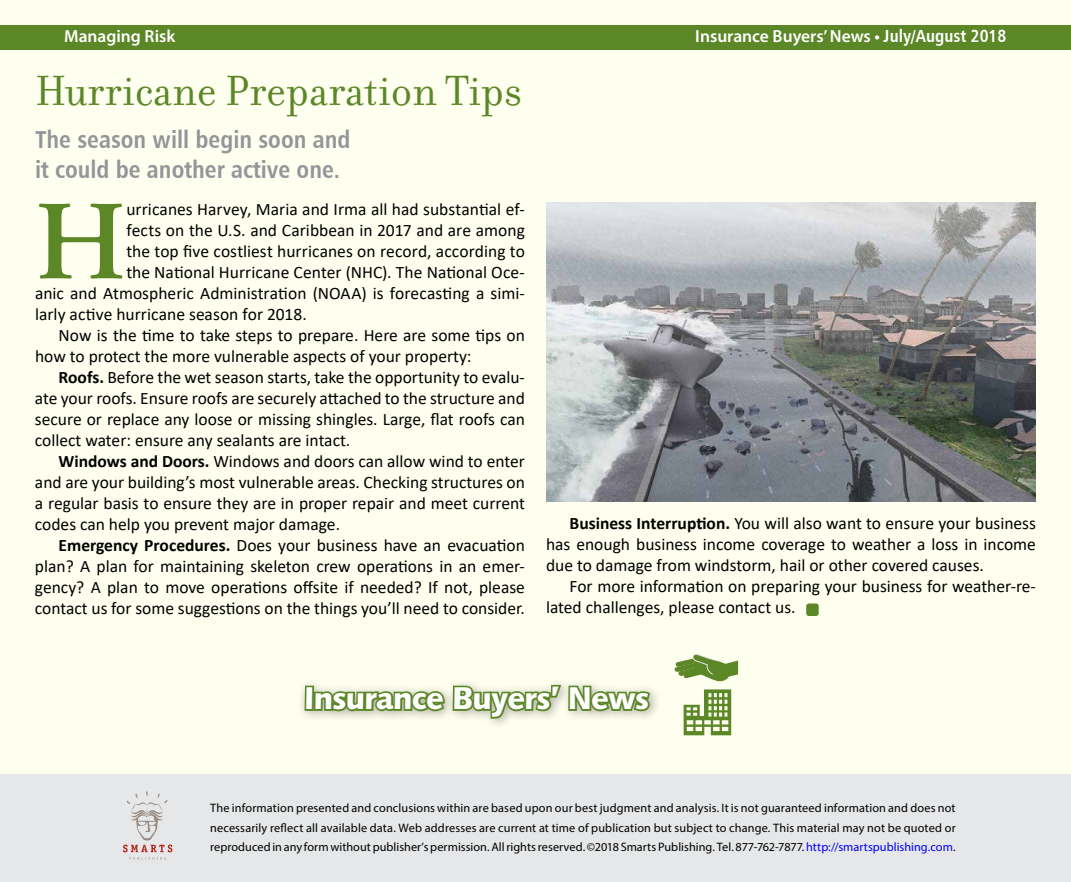
<style>
.page{position:relative;width:1071px;height:882px;background:#fff}
.page>*{position:absolute;margin:0;border:0;box-sizing:border-box;transform-origin:0 0}
.t1{font:600 112.52px "Adobe Garamond Pro";color:#5c8727}
.t2{font:45.5px "Filosofia";color:#5c8727}
.t3{font:31.5px "Humanist 531 BT Black A";letter-spacing:-.025em;color:#fff}
.t4{font:24.5px/29.4px "Humanist 777 BT Bold Condensed B";color:#939598}
.t5{font:17.5px/21px "Calibri";color:#000;text-align:justify}
.t6{font:600 17.5px "Myriad Pro";color:#fff}
.t7{font:12.25px/19.2px "Myriad Pro";color:#000;text-align:justify}
.s1{font-weight:700}
.s2{font-family:"Humanist 777 BT Bold Condensed B";font-weight:400}
.s3{color:#00f}
</style>
<div class="page">
<div style="left:1px;top:1px;width:1070px;height:881px;background:#fffff0"></div>
<div style="left:0;top:25px;width:1071px;height:24px;background:#5c8727"></div>
<div style="left:0;top:775px;width:1071px;height:107px;background:#e6e7e8"></div>
<svg style="left:123px;top:791px;width:49px;height:69px"></svg>
<svg style="left:675px;top:654px;width:63px;height:28px"></svg>
<svg style="left:684px;top:689px;width:47px;height:46px"></svg>
<div style="left:297px;top:677px;width:364px;height:53px;background:#000;opacity:.3"></div>
<div style="left:305px;top:686px;width:9px;height:25px;border:4px solid #5c8727"></div>
<svg style="left:312px;top:677px;width:341px;height:98px"></svg>
<div style="left:806px;top:604px;width:13px;height:12px;background:#5c8727;border-radius:3px"></div>
<img style="left:546px;top:202px;width:490px;height:299px">
<p class="t6" style="left:64px;top:25px;width:113px">Managing Risk</p>
<h2 class="t2" style="left:35px;top:66px;width:489px">Hurricane Preparation Tips</h2>
<h3 class="t4" style="left:35px;top:124px;width:317px">The season will begin soon and it could be another active one.</h3>
<h1 class="t1" style="left:35px;top:178px;width:93px">H</h1>
<p class="t5" style="left:126px;top:199px;width:400px">urricanes Harvey, Maria and Irma all had substantial ef-</p>
<p class="t5" style="left:126px;top:220px;width:400px">fects on the U.S. and Caribbean in 2017 and are among</p>
<p class="t5" style="left:126px;top:241px;width:400px">the top five costliest hurricanes on record, according to</p>
<p class="t5" style="left:126px;top:262px;width:400px">the National Hurricane Center (NHC). The National Oce-</p>
<p class="t5" style="left:35px;top:283px;width:492px">anic and Atmospheric Administration (NOAA) is forecasting a simi-</p>
<p class="t5" style="left:35px;top:304px;width:273px">larly active hurricane season for 2018.</p>
<p class="t5" style="left:59px;top:325px;width:468px">Now is the time to take steps to prepare. Here are some tips on</p>
<p class="t5" style="left:35px;top:346px;width:438px">how to protect the more vulnerable aspects of your property:</p>
<p class="t5" style="left:59px;top:367px;width:468px"><span class="s1">Roofs.</span> Before the wet season starts, take the opportunity to evalu-</p>
<p class="t5" style="left:35px;top:388px;width:491px">ate your roofs. Ensure roofs are securely attached to the structure and</p>
<p class="t5" style="left:35px;top:409px;width:491px">secure or replace any loose or missing shingles. Large, flat roofs can</p>
<p class="t5" style="left:35px;top:430px;width:317px">collect water: ensure any sealants are intact.</p>
<p class="t5" style="left:59px;top:451px;width:468px"><span class="s1">Windows and Doors.</span> Windows and doors can allow wind to enter</p>
<p class="t5" style="left:35px;top:472px;width:491px">and are your building’s most vulnerable areas. Checking structures on</p>
<p class="t5" style="left:35px;top:493px;width:491px">a regular basis to ensure they are in proper repair and meet current</p>
<p class="t5" style="left:35px;top:514px;width:307px">codes can help you prevent major damage.</p>
<p class="t5" style="left:59px;top:535px;width:468px"><span class="s1">Emergency Procedures.</span> Does your business have an evacuation</p>
<p class="t5" style="left:35px;top:556px;width:492px">plan? A plan for maintaining skeleton crew operations in an emer-</p>
<p class="t5" style="left:35px;top:577px;width:492px">gency? A plan to move operations offsite if needed? If not, please</p>
<p class="t5" style="left:35px;top:598px;width:491px">contact us for some suggestions on the things you’ll need to consider.</p>
<p class="t6" style="left:695px;top:25px;width:313px">Insurance Buyers’ News • <span class="s2">July/August 2018</span></p>
<p class="t5" style="left:546px;top:513px;width:492px;text-indent:24px"><span class="s1">Business Interruption.</span> You will also want to ensure your business has enough business income coverage to weather a loss in income due to damage from windstorm, hail or other covered causes.</p>
<p class="t5" style="left:546px;top:576px;width:491px;text-indent:24px">For more information on preparing your business for weather-re&shy;lated challenges, please contact us.</p>
<h3 class="t3" style="left:304px;top:678px;width:346px">Insurance Buyers’ News</h3>
<p class="t7" style="left:210px;top:799px;width:747px">The information presented and conclusions within are based upon our best judgment and analysis. It is not guaranteed information and does not necessarily reflect all available data. Web addresses are current at time of publication but subject to change. This material may not be quoted or reproduced in any form without publisher’s permission. All rights reserved. ©2018 Smarts Publishing. Tel. 877-762-7877. <span class="s3">http://smartspublishing.com</span>.</p>
</div>
